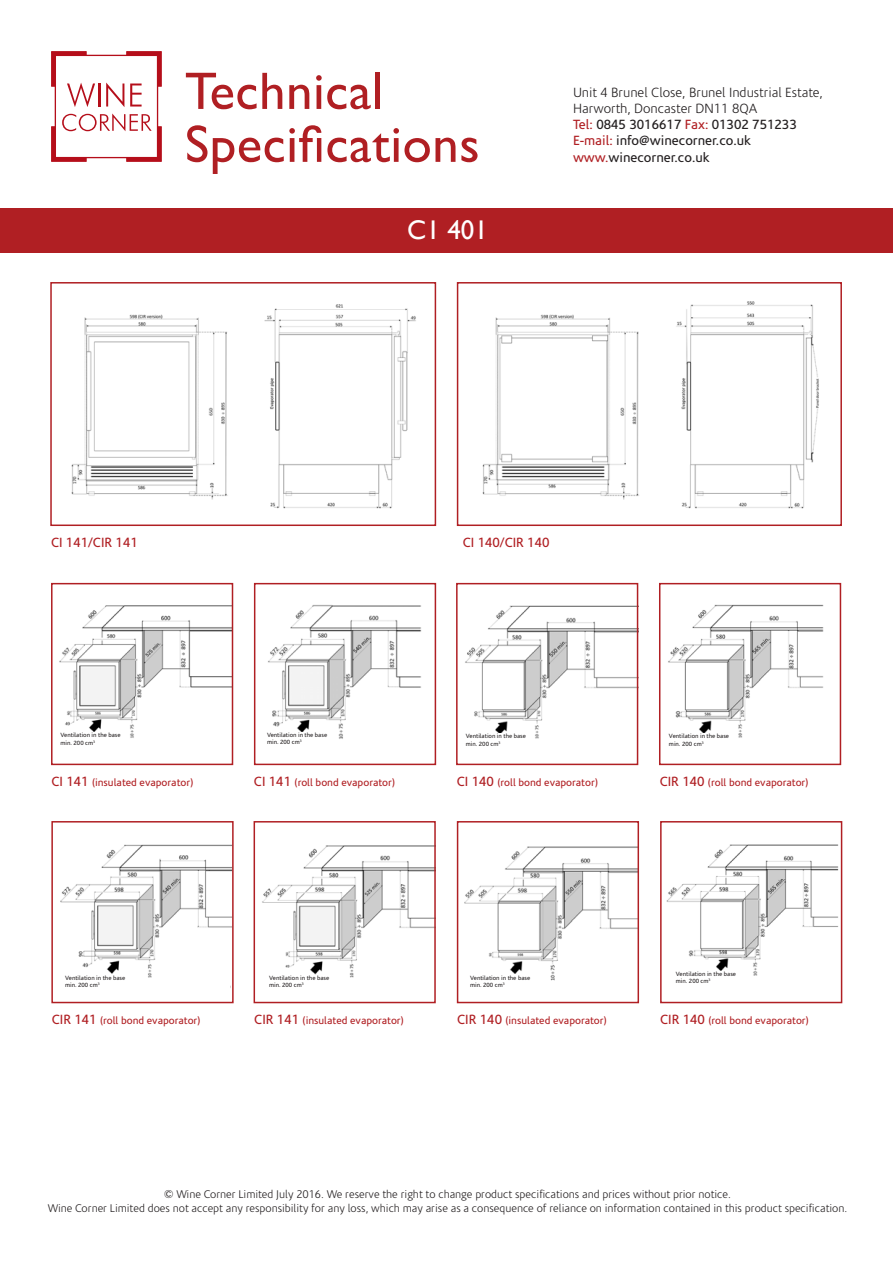
<style>
.page{position:relative;width:893px;height:1263px;background:#fff}
.page>*{position:absolute;margin:0;border:0;box-sizing:border-box;transform-origin:0 0}
.t1{font:52.95px "Gill Sans";letter-spacing:.01em;color:#b01f23}
.t2{font:27px "Gill Sans";color:#fff}
.t3{font:13.5px "Corisande";color:#231f20}
.t4{font:300 13.5px "Corisande";color:#231f20}
.t5{font:13.5px "Corisande";color:#b01f23}
.t6{font:300 11.25px "Corisande";color:#231f20}
.t7{font:10.5px "Corisande";color:#b01f23}
.t8{font:6.15px "Corisande";color:#231f20}
.s1{color:#b01f23}
.s2{font-size:13.5px}
.s3{font-family:"Raleway";font-weight:400}
</style>
<div class="page">
<svg style="left:51px;top:51px;width:44px;height:56px"></svg>
<hr style="left:98px;top:84px;width:2px;height:23px;background:#b50e1a">
<svg style="left:106px;top:51px;width:56px;height:56px"></svg>
<svg style="left:51px;top:113px;width:111px;height:49px"></svg>
<div style="left:0;top:208px;width:893px;height:44px;background:#b01f23"></div>
<img style="left:71px;top:304px;width:345px;height:205px">
<div style="left:50px;top:282px;width:386px;height:244px;border:2px solid #b01f23"></div>
<div style="left:55px;top:286px;width:56px;height:22px;background:#fff"></div>
<img style="left:482px;top:301px;width:337px;height:208px">
<div style="left:457px;top:282px;width:385px;height:244px;border:2px solid #b01f23"></div>
<img style="left:59px;top:605px;width:171px;height:133px">
<div style="left:51px;top:583px;width:182px;height:182px;border:2px solid #b01f23"></div>
<div style="left:150px;top:728px;width:77px;height:21px;background:#fff"></div>
<img style="left:268px;top:605px;width:154px;height:134px">
<div style="left:254px;top:583px;width:182px;height:182px;border:2px solid #b01f23"></div>
<img style="left:465px;top:605px;width:170px;height:134px">
<img style="left:668px;top:604px;width:156px;height:134px">
<img style="left:60px;top:844px;width:171px;height:144px">
<div style="left:51px;top:821px;width:183px;height:182px;border:2px solid #b01f23"></div>
<img style="left:262px;top:845px;width:171px;height:133px">
<img style="left:666px;top:844px;width:173px;height:132px">
<img style="left:464px;top:846px;width:172px;height:135px">
<div style="left:564px;top:728px;width:77px;height:15px;background:#fff"></div>
<div style="left:746px;top:728px;width:77px;height:15px;background:#fff"></div>
<div style="left:576px;top:975px;width:67px;height:15px;background:#fff"></div>
<div style="left:152px;top:977px;width:78px;height:15px;background:#fff"></div>
<div style="left:373px;top:977px;width:63px;height:15px;background:#fff"></div>
<div style="left:456px;top:583px;width:182px;height:182px;border:2px solid #b01f23"></div>
<div style="left:659px;top:583px;width:182px;height:182px;border:2px solid #b01f23"></div>
<div style="left:61px;top:733px;width:61px;height:19px;background:#fff"></div>
<div style="left:267px;top:732px;width:62px;height:19px;background:#fff"></div>
<div style="left:347px;top:730px;width:78px;height:19px;background:#fff"></div>
<div style="left:466px;top:734px;width:62px;height:19px;background:#fff"></div>
<div style="left:669px;top:734px;width:62px;height:19px;background:#fff"></div>
<div style="left:65px;top:975px;width:62px;height:19px;background:#fff"></div>
<div style="left:269px;top:975px;width:62px;height:19px;background:#fff"></div>
<div style="left:254px;top:821px;width:182px;height:182px;border:2px solid #b01f23"></div>
<div style="left:470px;top:975px;width:62px;height:19px;background:#fff"></div>
<div style="left:457px;top:821px;width:182px;height:182px;border:2px solid #b01f23"></div>
<div style="left:676px;top:971px;width:62px;height:19px;background:#fff"></div>
<div style="left:660px;top:821px;width:182px;height:182px;border:2px solid #b01f23"></div>
<p class="t1" style="left:185px;top:60px;width:200px">Technical</p>
<p class="t1" style="left:185px;top:113px;width:296px">Specifications</p>
<p class="t2" style="left:407px;top:214px;width:82px">C1 401</p>
<p class="t4" style="left:573px;top:85px;width:252px">Unit 4 Brunel Close, Brunel Industrial Estate,</p>
<p class="t4" style="left:573px;top:101px;width:186px">Harworth, Doncaster DN11 8QA</p>
<p class="t3" style="left:573px;top:117px;width:225px"><span class="s1">Tel:</span> 0845 3016617 <span class="s1">Fax:</span> 01302 751233</p>
<p class="t3" style="left:573px;top:133px;width:180px"><span class="s1">E-mail:</span> info@winecorner.co.uk</p>
<p class="t3" style="left:573px;top:150px;width:138px"><span class="s1">www.</span>winecorner.co.uk</p>
<p class="t5" style="left:51px;top:535px;width:88px">CI 141/CIR 141</p>
<p class="t5" style="left:463px;top:535px;width:88px">CI 140/CIR 140</p>
<p class="t8" style="left:61px;top:732px;width:62px">Ventilation in the base</p>
<p class="t8" style="left:61px;top:739px;width:36px">min. 200 cm<sup>3</sup></p>
<p class="t8" style="left:267px;top:731px;width:62px">Ventilation in the base</p>
<p class="t8" style="left:267px;top:738px;width:36px">min. 200 cm<sup>3</sup></p>
<p class="t8" style="left:466px;top:733px;width:62px">Ventilation in the base</p>
<p class="t8" style="left:466px;top:740px;width:36px">min. 200 cm<sup>3</sup></p>
<p class="t8" style="left:669px;top:733px;width:62px">Ventilation in the base</p>
<p class="t8" style="left:669px;top:740px;width:36px">min. 200 cm<sup>3</sup></p>
<p class="t7" style="left:51px;top:776px;width:143px"><span class="s2">CI 141</span> (insulated evaporator)</p>
<p class="t7" style="left:254px;top:776px;width:143px"><span class="s2">CI 141</span> (roll bond evaporator)</p>
<p class="t7" style="left:457px;top:776px;width:143px"><span class="s2">CI 140</span> (roll bond evaporator)</p>
<p class="t7" style="left:660px;top:776px;width:150px"><span class="s2">CIR 140</span> (roll bond evaporator)</p>
<p class="t8" style="left:65px;top:974px;width:62px">Ventilation in the base</p>
<p class="t8" style="left:65px;top:982px;width:36px">min. 200 cm<sup>3</sup></p>
<p class="t8" style="left:269px;top:974px;width:62px">Ventilation in the base</p>
<p class="t8" style="left:269px;top:982px;width:36px">min. 200 cm<sup>3</sup></p>
<p class="t8" style="left:470px;top:974px;width:62px">Ventilation in the base</p>
<p class="t8" style="left:470px;top:982px;width:36px">min. 200 cm<sup>3</sup></p>
<p class="t8" style="left:676px;top:970px;width:62px">Ventilation in the base</p>
<p class="t8" style="left:676px;top:977px;width:36px">min. 200 cm<sup>3</sup></p>
<p class="t7" style="left:52px;top:1015px;width:150px"><span class="s2">CIR 141</span> (roll bond evaporator)</p>
<p class="t7" style="left:254px;top:1015px;width:151px"><span class="s2">CIR 141</span> (insulated evaporator)</p>
<p class="t7" style="left:457px;top:1015px;width:151px"><span class="s2">CIR 140</span> (insulated evaporator)</p>
<p class="t7" style="left:660px;top:1015px;width:150px"><span class="s2">CIR 140</span> (roll bond evaporator)</p>
<p class="t6" style="left:164px;top:1188px;width:568px"><span class="s3">©</span> Wine Corner Limited July 2016. We reserve the right to change product specifications and prices without prior notice.</p>
<p class="t6" style="left:48px;top:1202px;width:801px">Wine Corner Limited does not accept any responsibility for any loss, which may arise as a consequence of reliance on information contained in this product specification.</p>
</div>
